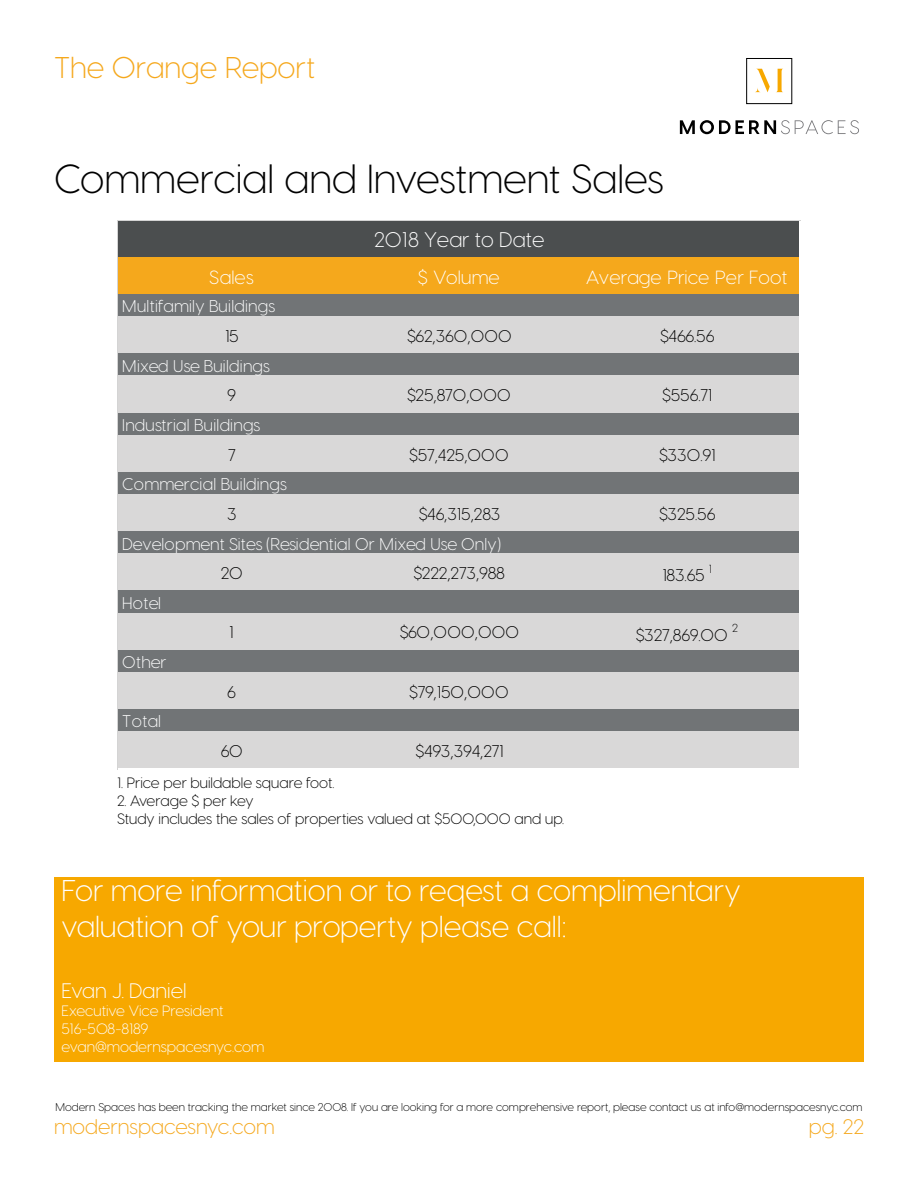
<style>
.page{position:relative;width:918px;height:1188px;background:#fff}
.page>*{position:absolute;margin:0;border:0;box-sizing:border-box;transform-origin:0 0}
.t1{font:300 40.5px "Visby CF";color:#000}
.t2{font:300 30px/36px "Visby CF";color:#fff}
.t3{font:300 30px "Visby CF";color:#f5a81d}
.t4{font:300 21.15px "Visby CF";letter-spacing:.005em;color:#fff}
.t5{font:300 21px "Visby CF";color:#f5a81d}
.t6{font:300 21px "Visby CF";color:#fff}
.t7{font:300 19.05px "Visby CF";color:#fff}
.t8{font:300 16.95px "Visby CF";letter-spacing:-.005em;color:#000}
.t9{font:300 16.95px "Visby CF";letter-spacing:.01em;color:#fff}
.t10{font:300 15px/18px "Visby CF";color:#000}
.t11{font:300 15px/18px "Visby CF";color:#fff}
.t12{font:300 11.7px "Visby CF";color:#000}
.t13{font:300 11.25px "Visby CF";color:#000}
</style>
<div class="page">
<div style="left:746px;top:58px;width:46px;height:46px;border:1px solid #000"></div>
<svg style="left:755px;top:69px;width:28px;height:23px"></svg>
<svg style="left:680px;top:120px;width:179px;height:14px"></svg>
<div style="left:54px;top:877px;width:810px;height:185px;background:#f7a800"></div>
<hr style="left:117px;top:220px;width:684px;height:1px;background:#d4d4d4">
<hr style="left:117px;top:220px;width:1px;height:550px;background:#d4d4d4">
<div style="left:118px;top:221px;width:683px;height:37px;background:#4b4e4f"></div>
<hr style="left:800px;top:221px;width:1px;height:37px;background:#fff">
<div style="left:118px;top:257px;width:683px;height:38px;background:#f5a81c"></div>
<hr style="left:800px;top:257px;width:1px;height:38px;background:#fff">
<div style="left:118px;top:294px;width:683px;height:24px;background:#717476"></div>
<svg style="left:800px;top:294px;width:1px;height:23px"></svg>
<div style="left:118px;top:317px;width:683px;height:38px;background:#d9d8d8"></div>
<hr style="left:800px;top:317px;width:1px;height:38px;background:#fff">
<div style="left:118px;top:354px;width:683px;height:23px;background:#717476"></div>
<svg style="left:800px;top:354px;width:1px;height:22px"></svg>
<div style="left:118px;top:376px;width:683px;height:38px;background:#d9d8d8"></div>
<hr style="left:800px;top:376px;width:1px;height:38px;background:#fff">
<div style="left:118px;top:413px;width:683px;height:23px;background:#717476"></div>
<svg style="left:800px;top:413px;width:1px;height:22px"></svg>
<div style="left:118px;top:435px;width:683px;height:38px;background:#d9d8d8"></div>
<hr style="left:800px;top:435px;width:1px;height:38px;background:#fff">
<div style="left:118px;top:472px;width:683px;height:24px;background:#717476"></div>
<svg style="left:800px;top:472px;width:1px;height:22px"></svg>
<div style="left:118px;top:494px;width:683px;height:39px;background:#d9d8d8"></div>
<hr style="left:800px;top:494px;width:1px;height:39px;background:#fff">
<div style="left:118px;top:532px;width:683px;height:23px;background:#717476"></div>
<svg style="left:800px;top:532px;width:1px;height:22px"></svg>
<div style="left:118px;top:554px;width:683px;height:38px;background:#d9d8d8"></div>
<hr style="left:800px;top:554px;width:1px;height:38px;background:#fff">
<div style="left:118px;top:591px;width:683px;height:23px;background:#717476"></div>
<svg style="left:800px;top:591px;width:1px;height:22px"></svg>
<div style="left:118px;top:613px;width:683px;height:38px;background:#d9d8d8"></div>
<hr style="left:800px;top:613px;width:1px;height:38px;background:#fff">
<div style="left:118px;top:650px;width:683px;height:23px;background:#717476"></div>
<svg style="left:800px;top:650px;width:1px;height:22px"></svg>
<div style="left:118px;top:672px;width:683px;height:38px;background:#d9d8d8"></div>
<hr style="left:800px;top:672px;width:1px;height:38px;background:#fff">
<div style="left:118px;top:709px;width:683px;height:24px;background:#717476"></div>
<svg style="left:800px;top:709px;width:1px;height:23px"></svg>
<div style="left:118px;top:732px;width:683px;height:38px;background:#d9d8d8"></div>
<hr style="left:800px;top:732px;width:1px;height:38px;background:#fff">
<hr style="left:118px;top:769px;width:683px;height:1px;background:#fff">
<h2 class="t3" style="left:54px;top:50px;width:263px">The Orange Report</h2>
<h1 class="t1" style="left:54px;top:155px;width:611px">Commercial and Investment Sales</h1>
<p class="t4" style="left:374px;top:227px;width:172px">2018 Year to Date</p>
<p class="t7" style="left:209px;top:266px;width:46px">Sales</p>
<p class="t7" style="left:418px;top:266px;width:84px">$ Volume</p>
<p class="t7" style="left:586px;top:266px;width:203px">Average Price Per Foot</p>
<p class="t9" style="left:122px;top:296px;width:154px">Multifamily Buildings</p>
<p class="t8" style="left:225px;top:326px;width:15px">15</p>
<p class="t8" style="left:407px;top:326px;width:106px">$62,360,000</p>
<p class="t8" style="left:660px;top:326px;width:56px">$466.56</p>
<p class="t9" style="left:122px;top:356px;width:149px">Mixed Use Buildings</p>
<p class="t8" style="left:227px;top:385px;width:10px">9</p>
<p class="t8" style="left:407px;top:385px;width:105px">$25,870,000</p>
<p class="t8" style="left:662px;top:385px;width:52px">$556.71</p>
<p class="t9" style="left:122px;top:415px;width:140px">Industrial Buildings</p>
<p class="t8" style="left:228px;top:445px;width:9px">7</p>
<p class="t8" style="left:409px;top:445px;width:101px">$57,425,000</p>
<p class="t8" style="left:659px;top:445px;width:58px">$330.91</p>
<p class="t9" style="left:122px;top:474px;width:166px">Commercial Buildings</p>
<p class="t8" style="left:227px;top:504px;width:11px">3</p>
<p class="t8" style="left:419px;top:504px;width:83px">$46,315,283</p>
<p class="t8" style="left:659px;top:504px;width:58px">$325.56</p>
<p class="t9" style="left:122px;top:533px;width:380px">Development Sites (Residential Or Mixed Use Only)</p>
<p class="t9" style="left:122px;top:593px;width:40px">Hotel</p>
<p class="t9" style="left:122px;top:652px;width:46px">Other</p>
<p class="t9" style="left:122px;top:711px;width:40px">Total</p>
<p class="t12" style="left:709px;top:562px;width:5px">1</p>
<p class="t8" style="left:221px;top:563px;width:23px">20</p>
<p class="t8" style="left:414px;top:563px;width:93px">$222,273,988</p>
<p class="t8" style="left:662px;top:565px;width:44px">183.65</p>
<p class="t8" style="left:229px;top:622px;width:6px">1</p>
<p class="t8" style="left:400px;top:622px;width:121px">$60,000,000</p>
<p class="t8" style="left:636px;top:625px;width:93px">$327,869.00</p>
<p class="t12" style="left:732px;top:621px;width:7px">2</p>
<p class="t8" style="left:227px;top:682px;width:10px">6</p>
<p class="t8" style="left:409px;top:682px;width:101px">$79,150,000</p>
<p class="t8" style="left:221px;top:741px;width:23px">60</p>
<p class="t8" style="left:416px;top:741px;width:90px">$493,394,271</p>
<p class="t10" style="left:117px;top:773px;width:219px">1. Price per buildable square foot.</p>
<p class="t10" style="left:117px;top:791px;width:449px">2. Average $ per key<br>Study includes the sales of properties valued at $500,000 and up.</p>
<h2 class="t2" style="left:62px;top:872px;width:681px">For more information or to reqest a complimentary valuation of your property please call:</h2>
<p class="t6" style="left:62px;top:979px;width:127px">Evan J. Daniel</p>
<p class="t11" style="left:62px;top:1002px;width:205px">Executive Vice President<br>516-508-8189 evan@modernspacesnyc.com</p>
<p class="t13" style="left:56px;top:1100px;width:809px">Modern Spaces has been tracking the market since 2008. If you are looking for a more comprehensive report, please contact us at info@modernspacesnyc.com</p>
<p class="t5" style="left:54px;top:1114px;width:222px">modernspacesnyc.com</p>
<p class="t5" style="left:809px;top:1114px;width:57px">pg. 22</p>
</div>
